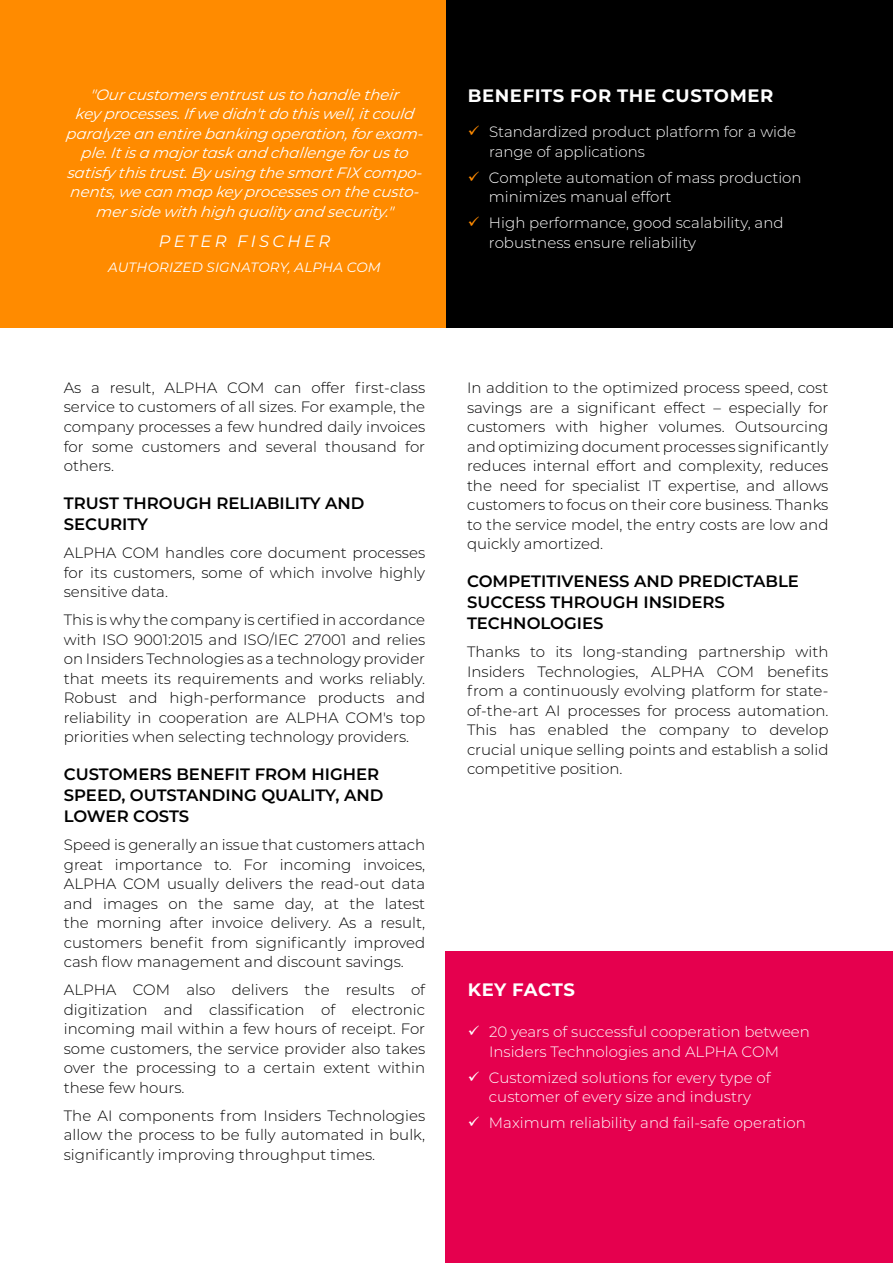
<style>
.page{position:relative;width:893px;height:1263px;background:#fff}
.page>*{position:absolute;margin:0;border:0;box-sizing:border-box;transform-origin:0 0}
.t1{font:700 18px "Montserrat";letter-spacing:.035em;color:#fff}
.t2{font:600 16.5px/21px "Montserrat";color:#000}
.t3{font:italic 16.5px "Montserrat";letter-spacing:.195em;color:#fff}
.t4{font:300 15px/19.5px "Montserrat";color:#000;text-align:justify}
.t5{font:300 15px/19.5px "Montserrat";color:#fff}
.t6{font:italic 15px/19.5px "Montserrat";letter-spacing:-.015em;color:#fff;text-align:center}
.t7{font:italic 13.5px "Montserrat";letter-spacing:.015em;color:#fff}
</style>
<div class="page">
<div style="left:446px;top:0;width:447px;height:327px;background:#000"></div>
<div style="left:446px;top:951px;width:447px;height:312px;background:#e5004e"></div>
<div style="left:0;top:0;width:446px;height:327px;background:#ff8b00"></div>
<p class="t6" style="left:66px;top:84px;width:361px">"Our customers entrust us to handle their<br>key processes.If we didn't do this well, it could paralyze an entire banking operation, for exam&shy;ple.It is a major task and challenge for us to satisfy this trust.By using the smart FIX compo&shy;nents, we can map key processes on the custo&shy;mer side with high quality and security."</p>
<p class="t3" style="left:159px;top:230px;width:173px">PETER FISCHER</p>
<p class="t7" style="left:108px;top:258px;width:274px">AUTHORIZED SIGNATORY, ALPHA COM</p>
<p class="t1" style="left:468px;top:83px;width:307px">BENEFITS FOR THE CUSTOMER</p>
<p class="t5" style="left:489px;top:122px;width:309px">Standardized product platform for a wide range of applications</p>
<p class="t5" style="left:489px;top:167px;width:314px">Complete automation of mass production minimizes manual effort</p>
<p class="t5" style="left:489px;top:212px;width:296px">High performance, good scalability, and robustness ensure reliability</p>
<p class="t4" style="left:64px;top:377px;width:363px">As a result, ALPHA COM can offer first-class service to customers of all sizes. For example, the company processes a few hundred daily invoices for some customers and several thousand for others.</p>
<p class="t2" style="left:64px;top:492px;width:302px">TRUST THROUGH RELIABILITY AND<br>SECURITY</p>
<p class="t4" style="left:64px;top:542px;width:363px">ALPHA COM handles core document processes for its customers, some of which involve highly sensitive data.</p>
<p class="t4" style="left:64px;top:609px;width:363px">This is why the company is certified in accordance with ISO 9001:2015 and ISO/IEC 27001 and relies on Insiders Technologies as a technology provider that meets its requirements and works reliably.<br>Robust and high-performance products and reliability in cooperation are ALPHA COM's top priorities when selecting technology providers.</p>
<p class="t2" style="left:64px;top:763px;width:321px">CUSTOMERS BENEFIT FROM HIGHER<br>SPEED, OUTSTANDING QUALITY, AND<br>LOWER COSTS</p>
<p class="t4" style="left:64px;top:834px;width:363px">Speed is generally an issue that customers attach great importance to. For incoming invoices, ALPHA COM usually delivers the read-out data and images on the same day, at the latest the morning after invoice delivery. As a result, customers benefit from significantly improved cash flow management and discount savings.</p>
<p class="t4" style="left:64px;top:979px;width:363px">ALPHA COM also delivers the results of digitization and classification of electronic incoming mail within a few hours of receipt. For some customers, the service provider also takes over the processing to a certain extent within these few hours.</p>
<p class="t4" style="left:64px;top:1105px;width:363px">The AI components from Insiders Technologies allow the process to be fully automated in bulk, significantly improving throughput times.</p>
<p class="t4" style="left:467px;top:377px;width:363px">In addition to the optimized process speed, cost savings are a significant effect – especially for customers with higher volumes. Outsourcing and optimizing document processes significantly reduces internal effort and complexity, reduces the need for specialist IT expertise, and allows customers to focus on their core business. Thanks to the service model, the entry costs are low and quickly amortized.</p>
<p class="t2" style="left:467px;top:570px;width:333px">COMPETITIVENESS AND PREDICTABLE<br>SUCCESS THROUGH INSIDERS<br>TECHNOLOGIES</p>
<p class="t4" style="left:467px;top:641px;width:363px">Thanks to its long-standing partnership with Insiders Technologies, ALPHA COM benefits from a continuously evolving platform for state&shy;of-the-art AI processes for process automation.<br>This has enabled the company to develop crucial unique selling points and establish a solid competitive position.</p>
<p class="t1" style="left:468px;top:977px;width:109px">KEY FACTS</p>
<p class="t5" style="left:489px;top:1022px;width:322px">20 years of successful cooperation between<br>Insiders Technologies and ALPHA COM</p>
<p class="t5" style="left:489px;top:1067px;width:283px">Customized solutions for every type of customer of every size and industry</p>
<p class="t5" style="left:489px;top:1112px;width:318px">Maximum reliability and fail-safe operation</p>
</div>
